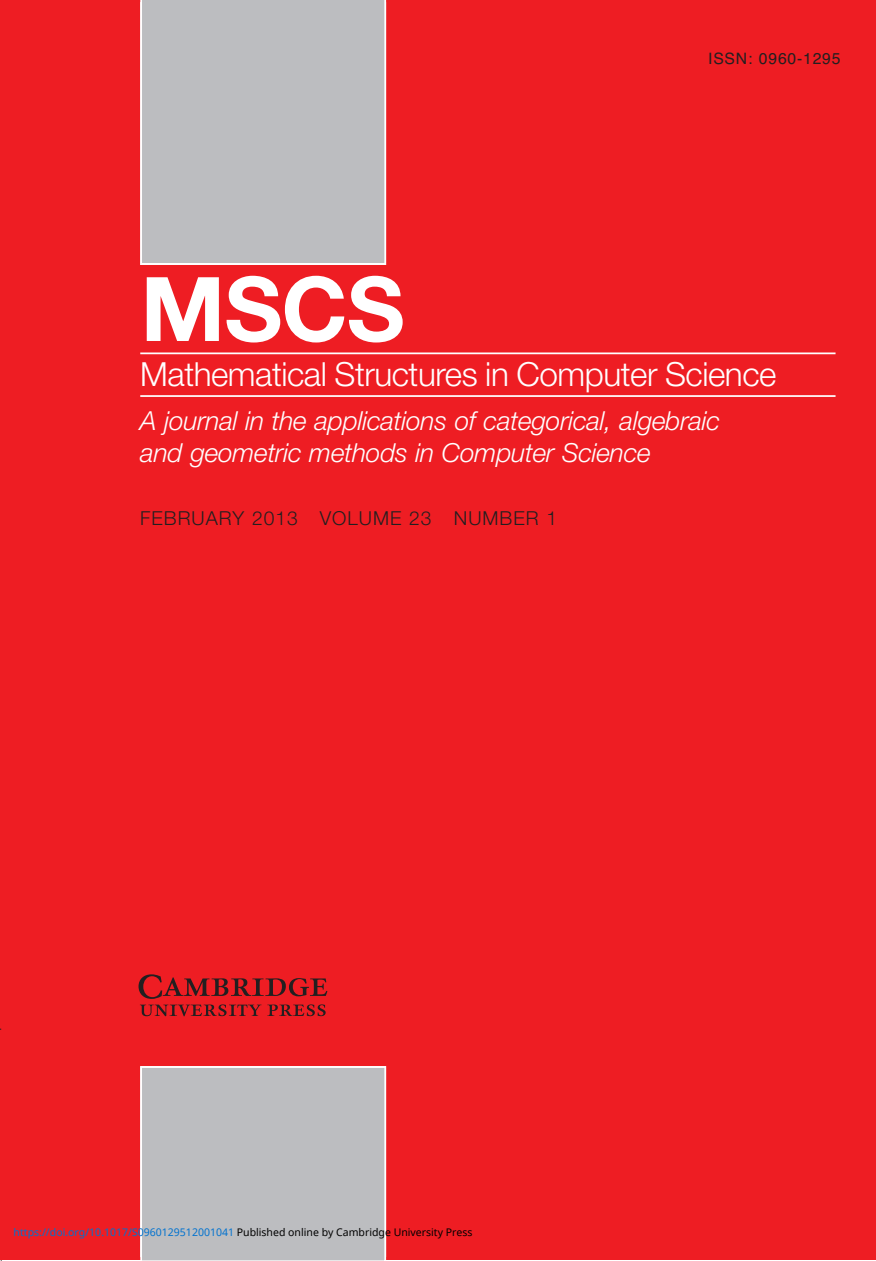
<style>
.page{position:relative;width:876px;height:1261px;background:#fff}
.page>*{position:absolute;margin:0;border:0;box-sizing:border-box;transform-origin:0 0}
.t1{font:700 89.25px "Helvetica Neue";color:#fff;scale:1.05 1}
.t2{font:300 33.25px "Helvetica Neue";letter-spacing:-.015em;color:#fff}
.t3{font:italic 300 26.25px/31.5px "Helvetica Neue";letter-spacing:-.01em;color:#fff}
.t4{font:300 19.25px "Helvetica Neue";letter-spacing:.05em;color:#231f20}
.t5{font:15.75px "Helvetica";letter-spacing:.05em;color:#231f20}
.t6{font:10.5px "Noto Sans";color:#0172cf}
.s1{color:#000}
</style>
<div class="page">
<div style="left:0;top:0;width:875px;height:1260px;background:#ee1d23"></div>
<hr style="left:140px;top:352px;width:695px;height:2px;background:#fff">
<hr style="left:140px;top:395px;width:695px;height:2px;background:#fff">
<div style="left:140px;top:0;width:246px;height:265px;background:#bcbdc0"></div>
<div style="left:140px;top:1066px;width:246px;height:195px;background:#bcbdc0"></div>
<svg style="left:138px;top:974px;width:189px;height:42px"></svg>
<p class="t5" style="left:707px;top:49px;width:134px">ISSN: 0960-1295</p>
<h1 class="t1" style="left:140px;top:277px;width:253px">MSCS</h1>
<p class="t2" style="left:140px;top:363px;width:637px">Mathematical Structures in Computer Science</p>
<p class="t3" style="left:140px;top:408px;width:581px">A journal in the applications of categorical, algebraic and geometric methods in Computer Science</p>
<p class="t4" style="left:140px;top:511px;width:418px">FEBRUARY 2013 VOLUME 23 NUMBER 1</p>
<p class="t6" style="left:14px;top:1225px;width:460px">https://doi.org/10.1017/S0960129512001041 <span class="s1">Published online by Cambridge University Press</span></p>
</div>
